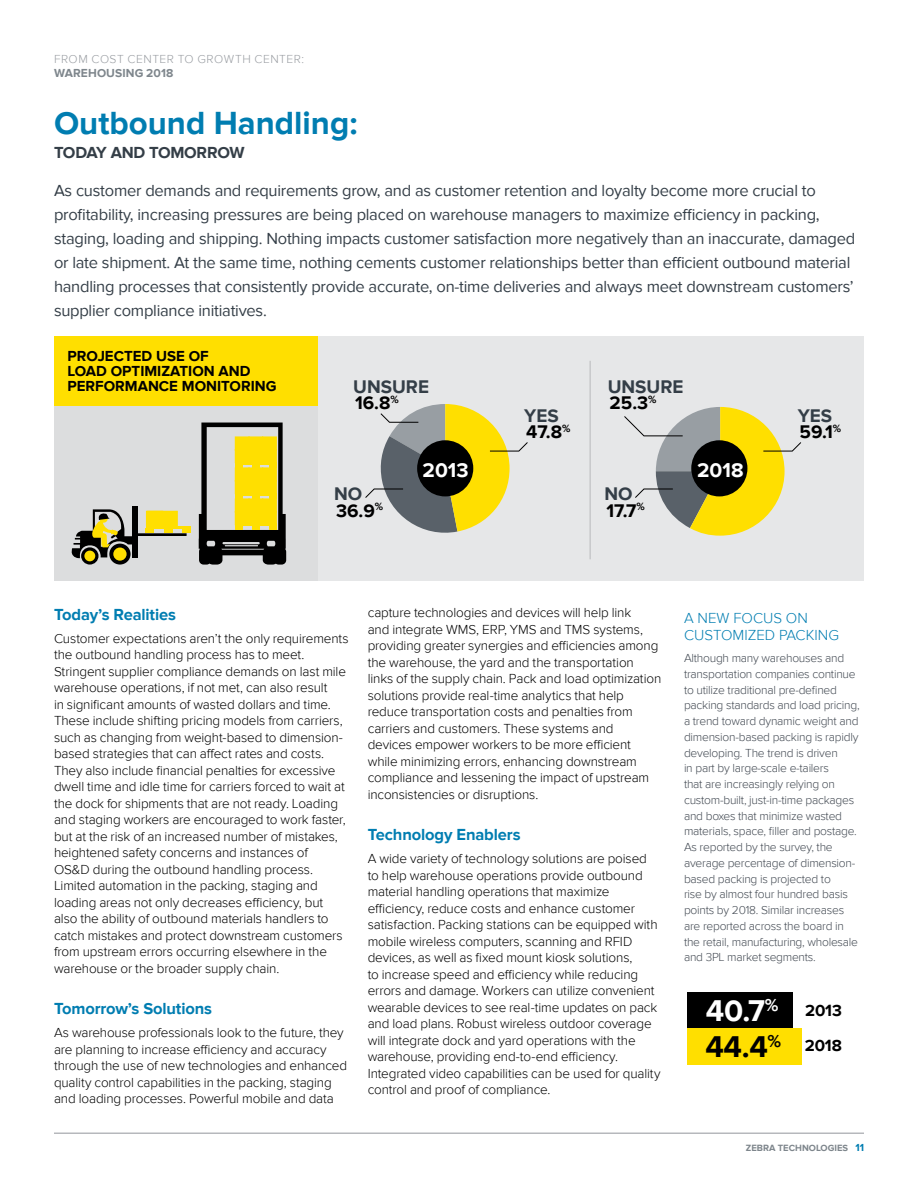
<style>
.page{position:relative;width:918px;height:1188px;background:#fff}
.page>*{position:absolute;margin:0;border:0;box-sizing:border-box;transform-origin:0 0}
.t1{font:700 33px "Proxima Nova";color:#007db1}
.t2{font:700 30.9px/35.7px "Proxima Nova";color:#fff}
.t3{font:700 20.7px "Proxima Nova";color:#fff}
.t4{font:700 18.9px/16.4px "Proxima Nova";color:#000}
.t5{font:700 18.9px/16.4px "Proxima Nova";color:#343e47}
.t6{font:700 16.8px "Proxima Nova";letter-spacing:-.01em;color:#000}
.t7{font:16.5px/24px "Proxima Nova";letter-spacing:-.015em;color:#343e47}
.t8{font:700 16.5px "Proxima Nova";letter-spacing:-.01em;color:#007db1}
.t9{font:700 16.5px "Proxima Nova";letter-spacing:-.015em;color:#343e47}
.t10{font:700 15px/15px "Proxima Nova";color:#000}
.t11{font:300 15px/16.5px "Proxima Nova";color:#007db1}
.t12{font:300 13.5px/16.5px "Proxima Nova";letter-spacing:-.01em;color:#000}
.t13{font:300 12px/15.8px "Proxima Nova";letter-spacing:-.02em;color:#424952}
.t14{font:300 12px "Proxima Nova";letter-spacing:.04em;color:#999da2}
.t15{font:700 12px "Proxima Nova";letter-spacing:.01em;color:#7e868c}
.t16{font:700 9.3px "Proxima Nova";color:#7e868c}
.s1{color:#000}
.s2{color:#343e47}
.s3{font-size:10.5px;color:#007db1}
</style>
<div class="page">
<hr style="left:54px;top:1132px;width:810px;height:2px;background:#b6b8bc">
<div style="left:285px;top:337px;width:579px;height:244px;background:#e6e7e8"></div>
<div style="left:54px;top:337px;width:263px;height:244px;background:#dcddde"></div>
<svg style="left:624px;top:407px;width:178px;height:129px"></svg>
<svg style="left:365px;top:404px;width:163px;height:129px"></svg>
<div style="left:132px;top:506px;width:6px;height:52px;background:#000"></div>
<div style="left:136px;top:533px;width:51px;height:3px;border:2px solid #000"></div>
<svg style="left:72px;top:509px;width:60px;height:56px"></svg>
<div style="left:146px;top:511px;width:16px;height:15px;border:1px solid #ffdf00"></div>
<div style="left:148px;top:512px;width:14px;height:13px;background:#ffdf00"></div>
<div style="left:147px;top:511px;width:16px;height:15px;border:1px solid #ffdf00"></div>
<div style="left:163px;top:512px;width:14px;height:13px;background:#ffdf00"></div>
<div style="left:162px;top:511px;width:16px;height:15px;border:1px solid #ffdf00"></div>
<hr style="left:146px;top:526px;width:44px;height:3px;background:#ffdf00">
<div style="left:146px;top:528px;width:8px;height:5px;background:#ffdf00"></div>
<div style="left:165px;top:528px;width:8px;height:5px;background:#ffdf00"></div>
<div style="left:182px;top:528px;width:8px;height:5px;background:#ffdf00"></div>
<svg style="left:199px;top:423px;width:87px;height:142px"></svg>
<div style="left:687px;top:992px;width:105px;height:37px;background:#000"></div>
<div style="left:687px;top:1029px;width:115px;height:36px;background:#ffdf00"></div>
<hr style="left:589px;top:361px;width:2px;height:198px;background:#c7c8ca">
<div style="left:54px;top:337px;width:263px;height:69px;background:#ffdf00"></div>
<p class="t14" style="left:54px;top:53px;width:252px">FROM COST CENTER TO GROWTH CENTER:</p>
<p class="t15" style="left:54px;top:66px;width:121px">WAREHOUSING 2018</p>
<h1 class="t1" style="left:54px;top:104px;width:305px">Outbound Handling:</h1>
<p class="t9" style="left:54px;top:143px;width:192px">TODAY AND TOMORROW</p>
<p class="t7" style="left:54px;top:178px;width:803px">As customer demands and requirements grow, and as customer retention and loyalty become more crucial to profitability, increasing pressures are being placed on warehouse managers to maximize efficiency in packing, staging, loading and shipping. Nothing impacts customer satisfaction more negatively than an inaccurate, damaged or late shipment. At the same time, nothing cements customer relationships better than efficient outbound material handling processes that consistently provide accurate, on-time deliveries and always meet downstream customers’ supplier compliance initiatives.</p>
<p class="t10" style="left:68px;top:349px;width:211px">PROJECTED USE OF<br>LOAD OPTIMIZATION AND<br>PERFORMANCE MONITORING</p>
<h3 class="t5" style="left:353px;top:379px;width:77px">UNSURE<br><span class="s1">16.8</span><sup>%</sup></h3>
<h3 class="t4" style="left:524px;top:407px;width:48px"><span class="s2">YES<br></span>47.8<sup>%</sup></h3>
<h3 class="t5" style="left:608px;top:379px;width:77px">UNSURE<br><span class="s1">25.3</span><sup>%</sup></h3>
<h3 class="t4" style="left:334px;top:486px;width:51px"><span class="s2">NO<br></span>36.9<sup>%</sup></h3>
<h3 class="t3" style="left:423px;top:458px;width:48px">2013</h3>
<h3 class="t3" style="left:697px;top:458px;width:48px">2018</h3>
<h3 class="t4" style="left:605px;top:486px;width:42px"><span class="s2">NO<br></span>17.7<sup>%</sup></h3>
<h3 class="t4" style="left:798px;top:407px;width:45px"><span class="s2">YES<br></span>59.1<sup>%</sup></h3>
<p class="t8" style="left:54px;top:605px;width:123px">Today’s Realities</p>
<p class="t12" style="left:54px;top:630px;width:296px">Customer expectations aren’t the only requirements the outbound handling process has to meet.<br>Stringent supplier compliance demands on last mile warehouse operations, if not met, can also result<br>in significant amounts of wasted dollars and time.<br>These include shifting pricing models from carriers, such as changing from weight-based to dimension&shy;based strategies that can affect rates and costs.<br>They also include financial penalties for excessive dwell time and idle time for carriers forced to wait at the dock for shipments that are not ready. Loading and staging workers are encouraged to work faster, but at the risk of an increased number of mistakes, heightened safety concerns and instances of<br>OS&amp;D during the outbound handling process.<br>Limited automation in the packing, staging and loading areas not only decreases efficiency, but also the ability of outbound materials handlers to catch mistakes and protect downstream customers from upstream errors occurring elsewhere in the warehouse or the broader supply chain.</p>
<p class="t8" style="left:54px;top:999px;width:159px">Tomorrow’s Solutions</p>
<p class="t12" style="left:54px;top:1025px;width:295px">As warehouse professionals look to the future, they are planning to increase efficiency and accuracy through the use of new technologies and enhanced quality control capabilities in the packing, staging and loading processes. Powerful mobile and data</p>
<p class="t12" style="left:368px;top:605px;width:295px">capture technologies and devices will help link<br>and integrate WMS, ERP, YMS and TMS systems, providing greater synergies and efficiencies among the warehouse, the yard and the transportation links of the supply chain. Pack and load optimization solutions provide real-time analytics that help reduce transportation costs and penalties from carriers and customers. These systems and devices empower workers to be more efficient while minimizing errors, enhancing downstream compliance and lessening the impact of upstream inconsistencies or disruptions.</p>
<p class="t8" style="left:368px;top:825px;width:154px">Technology Enablers</p>
<p class="t12" style="left:368px;top:851px;width:294px">A wide variety of technology solutions are poised to help warehouse operations provide outbound material handling operations that maximize efficiency, reduce costs and enhance customer satisfaction. Packing stations can be equipped with mobile wireless computers, scanning and RFID devices, as well as fixed mount kiosk solutions,<br>to increase speed and efficiency while reducing errors and damage. Workers can utilize convenient wearable devices to see real-time updates on pack and load plans. Robust wireless outdoor coverage will integrate dock and yard operations with the warehouse, providing end-to-end efficiency.<br>Integrated video capabilities can be used for quality control and proof of compliance.</p>
<p class="t11" style="left:684px;top:610px;width:157px">A NEW FOCUS ON<br>CUSTOMIZED PACKING</p>
<p class="t13" style="left:684px;top:650px;width:177px">Although many warehouses and transportation companies continue to utilize traditional pre-defined packing standards and load pricing, a trend toward dynamic weight and dimension-based packing is rapidly developing. The trend is driven<br>in part by large-scale e-tailers<br>that are increasingly relying on custom-built, just-in-time packages and boxes that minimize wasted materials, space, filler and postage.<br>As reported by the survey, the average percentage of dimension&shy;based packing is projected to<br>rise by almost four hundred basis points by 2018. Similar increases are reported across the board in the retail, manufacturing, wholesale and 3PL market segments.</p>
<h2 class="t2" style="left:705px;top:994px;width:77px">40.7<sup>%<br></sup><span class="s1">44.4</span><sup>%</sup></h2>
<p class="t6" style="left:805px;top:1001px;width:38px">2013</p>
<p class="t6" style="left:805px;top:1036px;width:39px">2018</p>
<p class="t16" style="left:746px;top:1143px;width:120px">ZEBRA TECHNOLOGIES <span class="s3">11</span></p>
</div>
